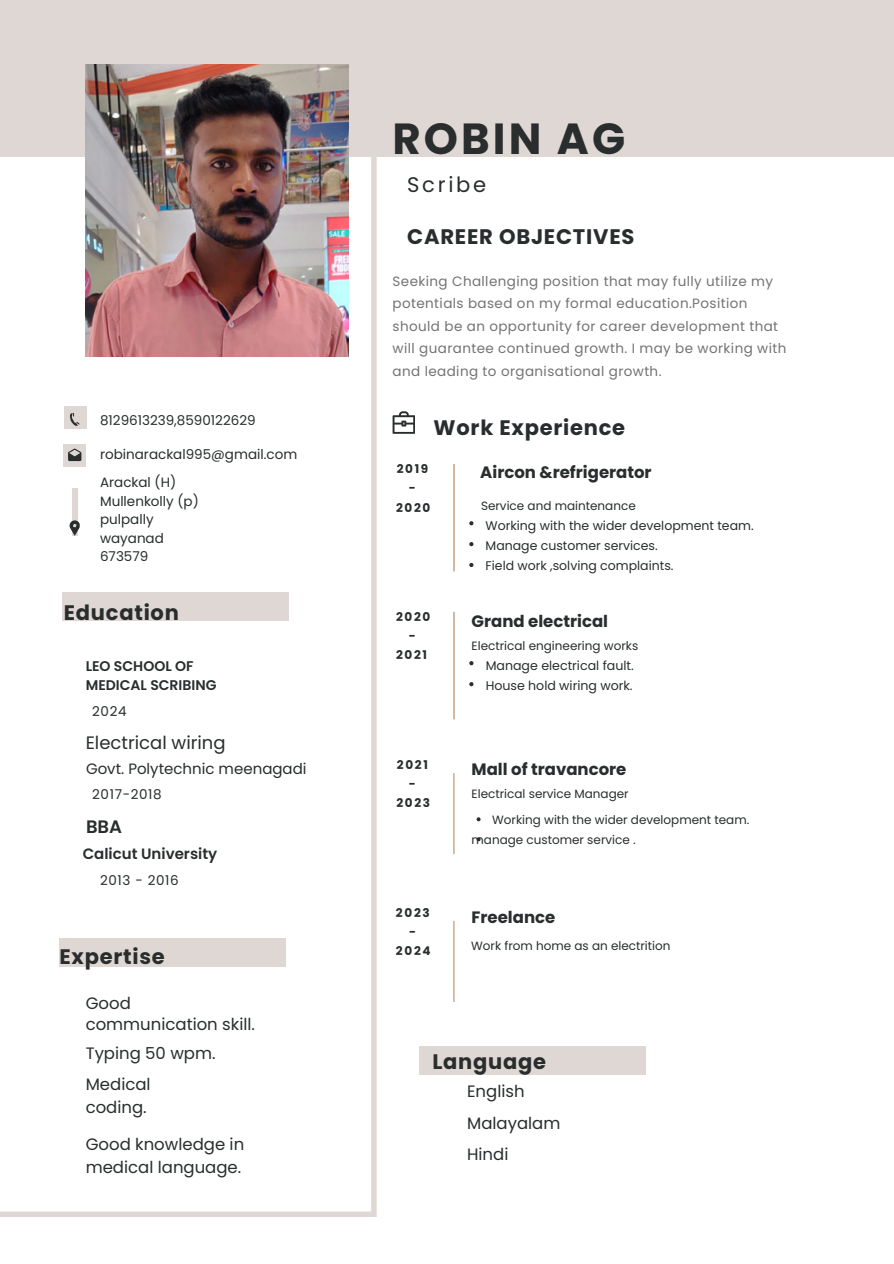
<style>
.page{position:relative;width:894px;height:1264px;background:#fff}
.page>*{position:absolute;margin:0;border:0;box-sizing:border-box;transform-origin:0 0}
.t1{font:700 43.5px "Poppins";letter-spacing:.07em;color:#292d2d}
.t2{font:700 21px "Poppins";letter-spacing:.035em;color:#292d2d}
.t3{font:21px "Poppins";letter-spacing:.13em;color:#292d2d}
.t4{font:18px "Poppins";color:#292d2d}
.t5{font:600 18px "Poppins";color:#292d2d}
.t6{font:16.5px/31.5px "Poppins";color:#292d2d}
.t7{font:700 16.5px "Poppins";color:#292d2d}
.t8{font:15px "Poppins";color:#292d2d}
.t9{font:600 15px "Poppins";color:#292d2d}
.t10{font:600 13.95px/19.2px "Poppins";color:#292d2d}
.t11{font:13.5px/22.5px "Poppins";letter-spacing:.03em;color:#737373}
.t12{font:13.5px "Poppins";color:#292d2d}
.t13{font:13.5px "Poppins";letter-spacing:.045em;color:#292d2d}
.t14{font:12.6px/20.2px "Poppins";color:#292d2d}
.t15{font:12.45px/20.2px "Poppins";color:#292d2d}
.t16{font:12px "Poppins";color:#292d2d}
.t17{font:700 12px/19.2px "Poppins";letter-spacing:.14em;color:#292d2d;text-align:center}
</style>
<div class="page">
<div style="left:0;top:0;width:893px;height:156px;background:#dfd7d3"></div>
<svg style="left:392px;top:411px;width:23px;height:23px"></svg>
<hr style="left:453px;top:773px;width:1px;height:81px;background:#b37f56">
<hr style="left:453px;top:920px;width:1px;height:81px;background:#b37f56">
<div style="left:418px;top:1045px;width:227px;height:29px;background:#dfd7d3"></div>
<hr style="left:453px;top:464px;width:1px;height:107px;background:#b37f56">
<svg style="left:469px;top:521px;width:4px;height:4px"></svg>
<svg style="left:469px;top:542px;width:4px;height:4px"></svg>
<svg style="left:469px;top:563px;width:4px;height:4px"></svg>
<hr style="left:453px;top:611px;width:1px;height:108px;background:#b37f56">
<svg style="left:469px;top:661px;width:4px;height:4px"></svg>
<svg style="left:469px;top:682px;width:4px;height:4px"></svg>
<svg style="left:476px;top:817px;width:4px;height:4px"></svg>
<svg style="left:476px;top:837px;width:4px;height:4px"></svg>
<svg style="left:0;top:64px;width:376px;height:1152px"></svg>
<h2 class="t12" style="left:100px;top:411px;width:157px">8129613239,8590122629</h2>
<p class="t12" style="left:100px;top:444px;width:199px">robinarackal995@gmail.com</p>
<p class="t12" style="left:100px;top:473px;width:78px">Arackal (H)</p>
<h6 class="t12" style="left:100px;top:492px;width:100px">Mullenkolly (p)</h6>
<p class="t12" style="left:100px;top:510px;width:55px">pulpally</p>
<p class="t12" style="left:100px;top:529px;width:65px">wayanad</p>
<h4 class="t12" style="left:100px;top:547px;width:50px">673579</h4>
<p class="t2" style="left:64px;top:597px;width:117px">Education</p>
<p class="t10" style="left:86px;top:656px;width:132px">LEO SCHOOL OF<br>MEDICAL SCRIBING</p>
<p class="t12" style="left:92px;top:701px;width:36px">2024</p>
<h2 class="t4" style="left:86px;top:730px;width:141px">Electrical wiring</h2>
<h6 class="t8" style="left:86px;top:758px;width:222px">Govt. Polytechnic meenagadi</h6>
<p class="t13" style="left:92px;top:785px;width:71px">2017-2018</p>
<p class="t5" style="left:86px;top:813px;width:38px">BBA</p>
<h6 class="t9" style="left:83px;top:843px;width:136px">Calicut University</h6>
<p class="t13" style="left:100px;top:871px;width:80px">2013 - 2016</p>
<p class="t2" style="left:59px;top:942px;width:107px">Expertise</p>
<h1 class="t6" style="left:86px;top:992px;width:171px;line-height:21.3px">Good communication skill.</h1>
<h1 class="t6" style="left:86px;top:1037px;width:131px">Typing 50 wpm.<br>Medical</h1>
<h1 class="t6" style="left:86px;top:1091px;width:62px">coding.</h1>
<h3 class="t6" style="left:86px;top:1132px;width:160px;line-height:23.7px">Good knowledge in medical language.</h3>
<h5 class="t1" style="left:392px;top:108px;width:234px">ROBIN AG</h5>
<p class="t3" style="left:407px;top:170px;width:80px">Scribe</p>
<p class="t2" style="left:407px;top:222px;width:229px">CAREER OBJECTIVES</p>
<p class="t11" style="left:392px;top:269px;width:395px">Seeking Challenging position that may fully utilize my potentials based on my formal education.Position should be an opportunity for career development that will guarantee continued growth. I may be working with and leading to organisational growth.</p>
<p class="t2" style="left:433px;top:413px;width:193px">Work Experience</p>
<p class="t17" style="left:396px;top:459px;width:33px">2019 -</p>
<p class="t17" style="left:396px;top:497px;width:36px">2020</p>
<p class="t17" style="left:396px;top:607px;width:36px">2020 -</p>
<p class="t17" style="left:396px;top:645px;width:33px">2021</p>
<h5 class="t17" style="left:397px;top:755px;width:33px">2021 -</h5>
<p class="t17" style="left:396px;top:793px;width:35px">2023</p>
<p class="t17" style="left:396px;top:903px;width:35px">2023 -</p>
<p class="t17" style="left:396px;top:941px;width:36px">2024</p>
<p class="t7" style="left:480px;top:460px;width:173px">Aircon &amp;refrigerator</p>
<p class="t16" style="left:481px;top:497px;width:156px">Service and maintenance</p>
<p class="t15" style="left:485px;top:515px;width:269px">Working with the wider development team.<br>Manage customer services.</p>
<p class="t15" style="left:485px;top:555px;width:189px">Field work ,solving complaints.</p>
<p class="t7" style="left:471px;top:610px;width:138px">Grand electrical</p>
<p class="t16" style="left:471px;top:637px;width:168px">Electrical engineering works</p>
<p class="t14" style="left:485px;top:655px;width:149px">Manage electrical fault.<br>House hold wiring work.</p>
<p class="t7" style="left:471px;top:758px;width:156px">Mall of travancore</p>
<p class="t16" style="left:471px;top:785px;width:159px">Electrical service Manager</p>
<h5 class="t16" style="left:492px;top:811px;width:258px">Working with the wider development team.</h5>
<p class="t16" style="left:471px;top:830px;width:165px">manage customer service .</p>
<p class="t7" style="left:471px;top:905px;width:85px">Freelance</p>
<p class="t16" style="left:471px;top:937px;width:201px">Work from home as an electrition</p>
<p class="t2" style="left:432px;top:1047px;width:115px">Language</p>
<h2 class="t6" style="left:467px;top:1075px;width:95px">English<br>Malayalam<br>Hindi</h2>
</div>
